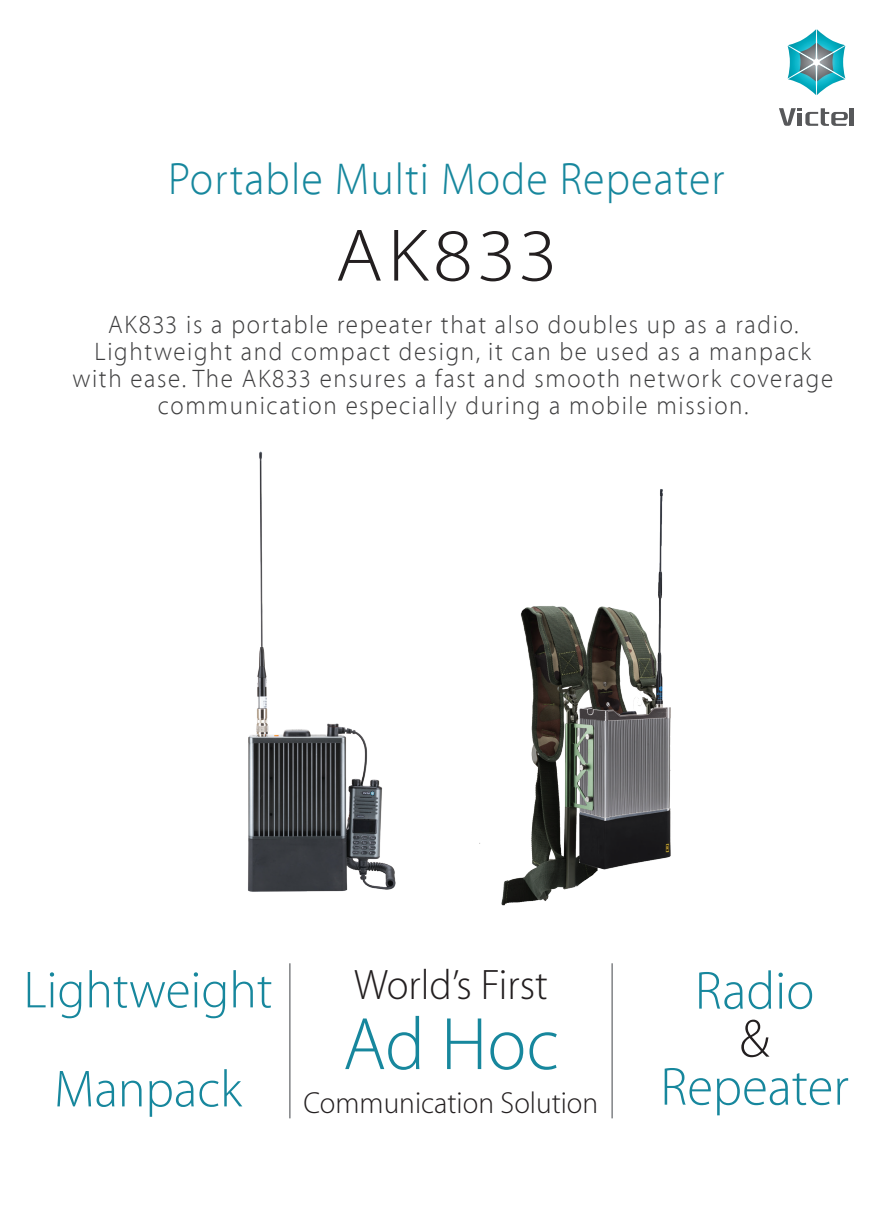
<style>
.page{position:relative;width:893px;height:1212px;background:#fff}
.page>*{position:absolute;margin:0;border:0;box-sizing:border-box;transform-origin:0 0}
.t1{font:100 75px "Myriad Set Pro";letter-spacing:.055em;color:#231f20;scale:1.1 1}
.t2{font:100 75px "Myriad Set Pro";color:#17879d}
.t3{font:100 54px "Myriad Set Pro";color:#17879d}
.t4{font:100 54px "Myriad Set Pro";color:#231f20}
.t5{font:100 52.5px/99px "Myriad Set Pro";color:#17879d;text-align:center}
.t6{font:300 45px "Ping Hei";letter-spacing:.025em;color:#17879d}
.t7{font:100 42px "Myriad Set Pro";color:#231f20}
.t8{font:100 30px "Myriad Set Pro";color:#231f20}
.t9{font:300 25.5px/27px "Ping Hei";letter-spacing:.065em;color:#3e3e3f;text-align:center}
</style>
<div class="page">
<hr style="left:289px;top:963px;width:2px;height:155px;background:#808285">
<hr style="left:611px;top:963px;width:2px;height:155px;background:#808285">
<img style="left:248px;top:451px;width:148px;height:441px">
<img style="left:479px;top:489px;width:192px;height:417px">
<svg style="left:788px;top:29px;width:57px;height:66px"></svg>
<hr style="left:850px;top:108px;width:4px;height:18px;background:#57585a">
<svg style="left:779px;top:108px;width:69px;height:18px"></svg>
<h3 class="t6" style="left:168px;top:145px;width:558px">Portable Multi Mode Repeater</h3>
<h1 class="t1" style="left:335px;top:199px;width:204px">AK833</h1>
<p class="t9" style="left:72px;top:310px;width:762px">AK833 is a portable repeater that also doubles up as a radio.<br>Lightweight and compact design, it can be used as a manpack with ease. The AK833 ensures a fast and smooth network coverage communication especially during a mobile mission.</p>
<h3 class="t5" style="left:24px;top:938px;width:251px">Lightweight<br>Manpack</h3>
<h3 class="t7" style="left:354px;top:952px;width:195px">World’s First</h3>
<h1 class="t2" style="left:343px;top:987px;width:218px">Ad Hoc</h1>
<p class="t8" style="left:304px;top:1080px;width:296px">Communication Solution</p>
<h2 class="t3" style="left:695px;top:949px;width:121px">Radio</h2>
<h2 class="t4" style="left:740px;top:997px;width:31px">&amp;</h2>
<h2 class="t3" style="left:660px;top:1045px;width:190px">Repeater</h2>
</div>
